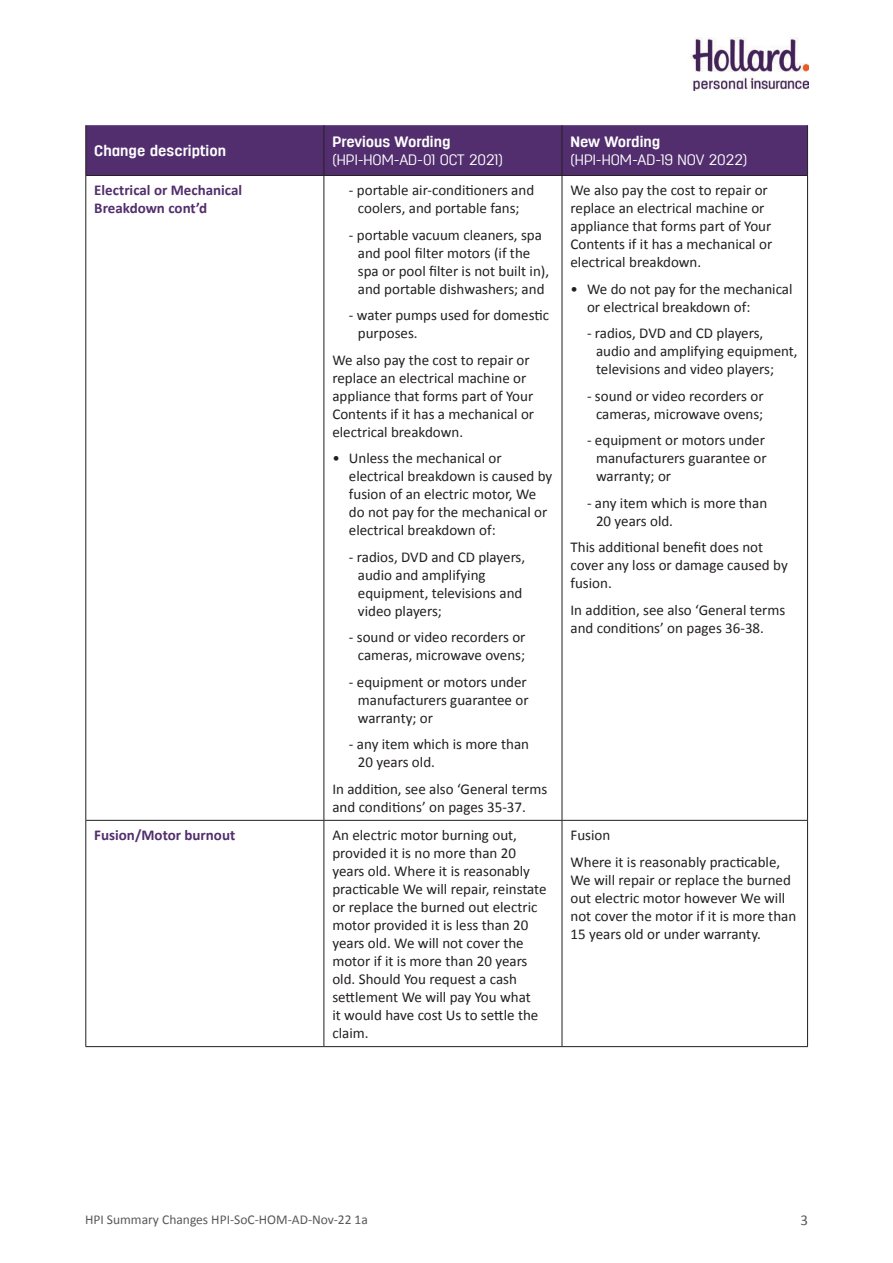
<style>
.page{position:relative;width:893px;height:1263px;background:#fff}
.page>*{position:absolute;margin:0;border:0;box-sizing:border-box;transform-origin:0 0}
.Table_text{font:15px/18px "Calibri";color:#231f20}
.Table_2nd_dot_point{font:15px/18px "Calibri";color:#231f20}
.Bold_purple_table{font:700 15px/18px "Calibri";color:#522e6e}
.t1{font:300 15px "Antartida Rounded";color:#fff}
.t2{font:700 15px "Antartida Rounded";color:#fff}
.t3{font:15px "Calibri";color:#58595b}
.t4{font:13.5px "Calibri";color:#58595b}
</style>
<div class="page">
<img style="left:690px;top:37px;width:118px;height:53px">
<div style="left:86px;top:125px;width:721px;height:50px;background:#522e6e"></div>
<hr style="left:85px;top:125px;width:1px;height:50px;background:#231f20">
<hr style="left:323px;top:125px;width:1px;height:50px;background:#231f20">
<hr style="left:562px;top:125px;width:1px;height:50px;background:#231f20">
<hr style="left:807px;top:125px;width:1px;height:50px;background:#231f20">
<hr style="left:85px;top:175px;width:239px;height:1px;background:#231f20">
<hr style="left:85px;top:176px;width:1px;height:644px;background:#231f20">
<hr style="left:324px;top:175px;width:238px;height:1px;background:#231f20">
<hr style="left:323px;top:176px;width:1px;height:644px;background:#231f20">
<hr style="left:562px;top:175px;width:246px;height:1px;background:#231f20">
<hr style="left:562px;top:176px;width:1px;height:644px;background:#231f20">
<hr style="left:807px;top:176px;width:1px;height:644px;background:#231f20">
<hr style="left:85px;top:820px;width:239px;height:1px;background:#231f20">
<hr style="left:85px;top:821px;width:1px;height:225px;background:#231f20">
<hr style="left:324px;top:820px;width:238px;height:1px;background:#231f20">
<hr style="left:323px;top:821px;width:1px;height:225px;background:#231f20">
<hr style="left:562px;top:820px;width:246px;height:1px;background:#231f20">
<hr style="left:562px;top:821px;width:1px;height:225px;background:#231f20">
<hr style="left:807px;top:821px;width:1px;height:225px;background:#231f20">
<hr style="left:85px;top:1046px;width:239px;height:1px;background:#231f20">
<hr style="left:324px;top:1046px;width:238px;height:1px;background:#231f20">
<hr style="left:562px;top:1046px;width:246px;height:1px;background:#231f20">
<p class="t2" style="left:94px;top:142px;width:133px">Change description</p>
<p class="t2" style="left:332px;top:133px;width:120px">Previous Wording</p>
<p class="t1" style="left:332px;top:151px;width:172px">(HPI-HOM-AD-01 OCT 2021)</p>
<p class="Bold_purple_table" style="left:94px;top:181px;width:149px">Electrical or Mechanical<br>Breakdown cont’d</p>
<p class="Table_2nd_dot_point" style="left:349px;top:181px;width:187px;text-align:center">- portable air-conditioners and coolers, and portable fans;</p>
<p class="Table_2nd_dot_point" style="left:358px;top:225px;width:193px;text-indent:-9px">- portable vacuum cleaners, spa and pool filter motors (if the spa or pool filter is not built in), and portable dishwashers; and</p>
<p class="Table_2nd_dot_point" style="left:358px;top:306px;width:193px;text-indent:-9px">- water pumps used for domestic purposes.</p>
<p class="Table_text" style="left:332px;top:350px;width:203px">We also pay the cost to repair or replace an electrical machine or appliance that forms part of Your<br>Contents if it has a mechanical or electrical breakdown.</p>
<p class="Table_text" style="left:349px;top:449px;width:205px;text-indent:-16px">• Unless the mechanical or electrical breakdown is caused by fusion of an electric motor, We do not pay for the mechanical or electrical breakdown of:</p>
<p class="Table_2nd_dot_point" style="left:358px;top:547px;width:169px;text-indent:-9px">- radios, DVD and CD players, audio and amplifying equipment, televisions and video players;</p>
<p class="Table_2nd_dot_point" style="left:349px;top:628px;width:178px;text-align:center">- sound or video recorders or cameras, microwave ovens;</p>
<p class="Table_2nd_dot_point" style="left:358px;top:672px;width:172px;text-align:justify;text-indent:-9px">- equipment or motors under manufacturers guarantee or warranty; or</p>
<p class="Table_2nd_dot_point" style="left:358px;top:735px;width:173px;text-indent:-9px">- any item which is more than<br>20 years old.</p>
<p class="Table_text" style="left:332px;top:779px;width:216px">In addition, see also ‘General terms and conditions’ on pages 35-37.</p>
<p class="t2" style="left:570px;top:133px;width:91px">New Wording</p>
<p class="t1" style="left:570px;top:151px;width:178px">(HPI-HOM-AD-19 NOV 2022)</p>
<p class="Table_text" style="left:570px;top:181px;width:203px">We also pay the cost to repair or replace an electrical machine or appliance that forms part of Your<br>Contents if it has a mechanical or electrical breakdown.</p>
<p class="Table_text" style="left:587px;top:279px;width:207px;text-indent:-16px">• We do not pay for the mechanical or electrical breakdown of:</p>
<p class="Table_2nd_dot_point" style="left:596px;top:324px;width:203px;text-indent:-9px">- radios, DVD and CD players, audio and amplifying equipment, televisions and video players;</p>
<p class="Table_2nd_dot_point" style="left:587px;top:386px;width:178px;text-align:center">- sound or video recorders or cameras, microwave ovens;</p>
<p class="Table_2nd_dot_point" style="left:596px;top:431px;width:172px;text-align:justify;text-indent:-9px">- equipment or motors under manufacturers guarantee or warranty; or</p>
<p class="Table_2nd_dot_point" style="left:596px;top:493px;width:173px;text-indent:-9px">- any item which is more than<br>20 years old.</p>
<p class="Table_text" style="left:570px;top:538px;width:219px">This additional benefit does not cover any loss or damage caused by fusion.</p>
<p class="Table_text" style="left:570px;top:600px;width:216px">In addition, see also ‘General terms and conditions’ on pages 36-38.</p>
<p class="Bold_purple_table" style="left:94px;top:825px;width:142px">Fusion/Motor burnout</p>
<p class="Table_text" style="left:332px;top:825px;width:216px">An electric motor burning out, provided it is no more than 20 years old. Where it is reasonably practicable We will repair, reinstate or replace the burned out electric motor provided it is less than 20 years old. We will not cover the motor if it is more than 20 years old. Should You request a cash settlement We will pay You what<br>it would have cost Us to settle the claim.</p>
<p class="Table_text" style="left:570px;top:825px;width:41px">Fusion</p>
<p class="Table_text" style="left:570px;top:852px;width:227px">Where it is reasonably practicable, We will repair or replace the burned out electric motor however We will not cover the motor if it is more than 15 years old or under warranty.</p>
<p class="t4" style="left:85px;top:1211px;width:284px">HPI Summary Changes HPI-SoC-HOM-AD-Nov-22 1a</p>
<p class="t3" style="left:800px;top:1211px;width:9px">3</p>
</div>
